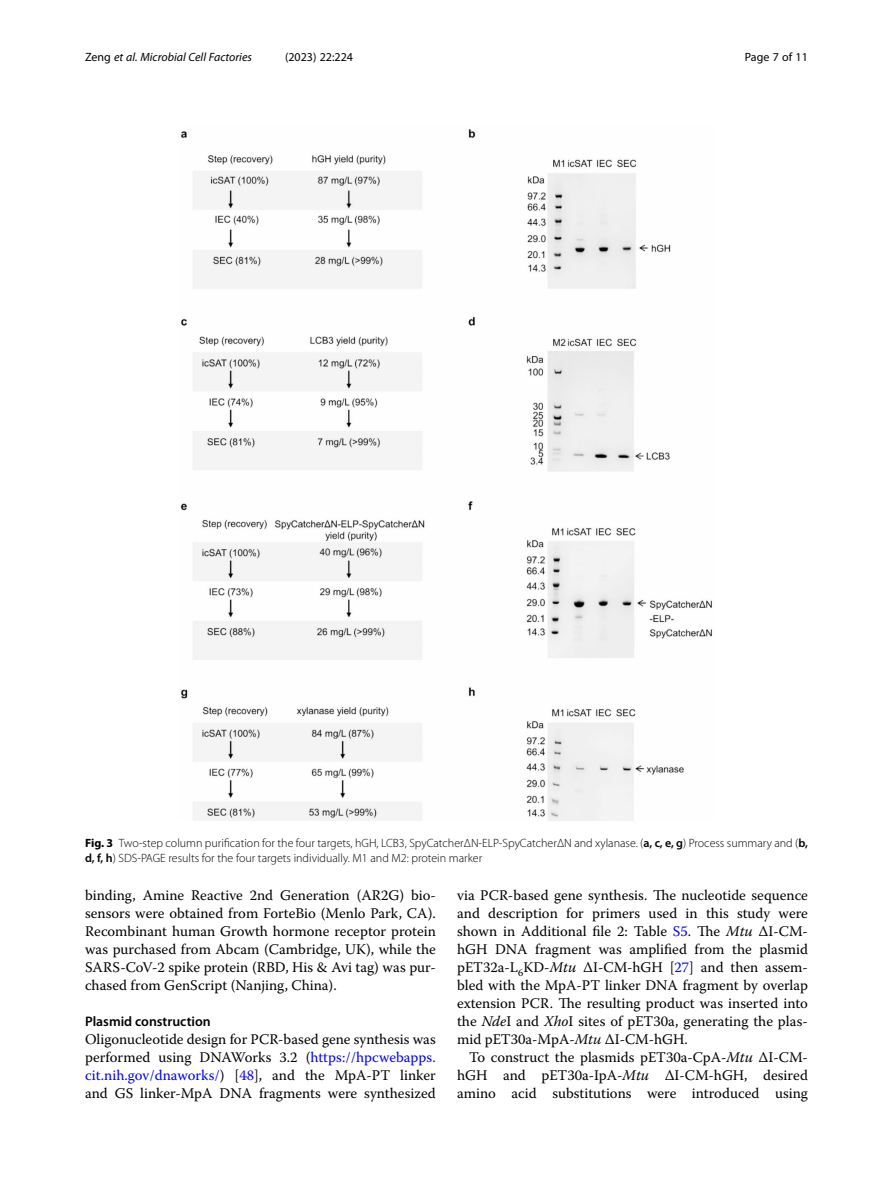
<style>
.page{position:relative;width:893px;height:1191px;background:#fff}
.page>*{position:absolute;margin:0;border:0;box-sizing:border-box;transform-origin:0 0}
.Body_Text{font:14.7px/18px "Warnock Pro";color:#000;text-align:justify}
.Body_Text_Indent{font:14.7px/18px "Warnock Pro";color:#000;text-align:justify}
.Head_2{font:600 13.8px "Myriad Pro";color:#000}
.Figure_Caption{font:300 12px/15px "Myriad Pro";color:#000}
.t1{font:italic 12px "Myriad Pro";color:#000}
.t2{font:12px "Myriad Pro";color:#000}
.s1{font-style:normal}
.s2{font-weight:700}
.s3{font-weight:600}
.s4{color:#00f}
.s5{font-style:italic}
</style>
<div class="page">
<img style="left:180px;top:129px;width:532px;height:691px">
<p class="t1" style="left:85px;top:50px;width:168px"><span class="s1">Zeng</span> et al. Microbial Cell Factories</p>
<p class="t2" style="left:285px;top:50px;width:70px">(2023) 22:224</p>
<p class="t2" style="left:745px;top:50px;width:65px">Page 7 of 11</p>
<p class="Figure_Caption" style="left:85px;top:836px;width:724px"><span class="s2">Fig. 3</span> Two-step column purification for the four targets, hGH, LCB3, SpyCatcherΔN-ELP-SpyCatcherΔN and xylanase. (<span class="s3">a, c, e, g</span>) Process summary and (<span class="s3">b, d, f, h</span>) SDS-PAGE results for the four targets individually. M1 and M2: protein marker</p>
<p class="Body_Text" style="left:85px;top:886px;width:352px">binding, Amine Reactive 2nd Generation (AR2G) bio&shy;sensors were obtained from ForteBio (Menlo Park, CA).<br>Recombinant human Growth hormone receptor protein was purchased from Abcam (Cambridge, UK), while the SARS-CoV-2 spike protein (RBD, His &amp; Avi tag) was pur&shy;chased from GenScript (Nanjing, China).</p>
<p class="Head_2" style="left:85px;top:1013px;width:127px">Plasmid construction</p>
<p class="Body_Text" style="left:85px;top:1030px;width:352px">Oligonucleotide design for PCR-based gene synthesis was performed using DNAWorks 3.2 (<span class="s4">https://hpcwebapps. cit.nih.gov/dnaworks/</span>) [<span class="s4">48</span>], and the MpA-PT linker and GS linker-MpA DNA fragments were synthesized</p>
<p class="Body_Text" style="left:457px;top:886px;width:352px">via PCR-based gene synthesis. The nucleotide sequence and description for primers used in this study were shown in Additional file 2: Table <span class="s4">S5</span>. The <span class="s5">Mtu</span> ΔI-CM&shy;hGH DNA fragment was amplified from the plasmid pET32a-L<sub>6</sub>KD-<span class="s5">Mtu</span> ΔI-CM-hGH [<span class="s4">27</span>] and then assem&shy;bled with the MpA-PT linker DNA fragment by overlap extension PCR. The resulting product was inserted into the <span class="s5">Nde</span>I and <span class="s5">Xho</span>I sites of pET30a, generating the plas&shy;mid pET30a-MpA-<span class="s5">Mtu</span> ΔI-CM-hGH.</p>
<p class="Body_Text_Indent" style="left:457px;top:1048px;width:352px;text-indent:12px">To construct the plasmids pET30a-CpA-<span class="s5">Mtu</span> ΔI-CM&shy;hGH and pET30a-IpA-<span class="s5">Mtu</span> ΔI-CM-hGH, desired amino acid substitutions were introduced using</p>
</div>
